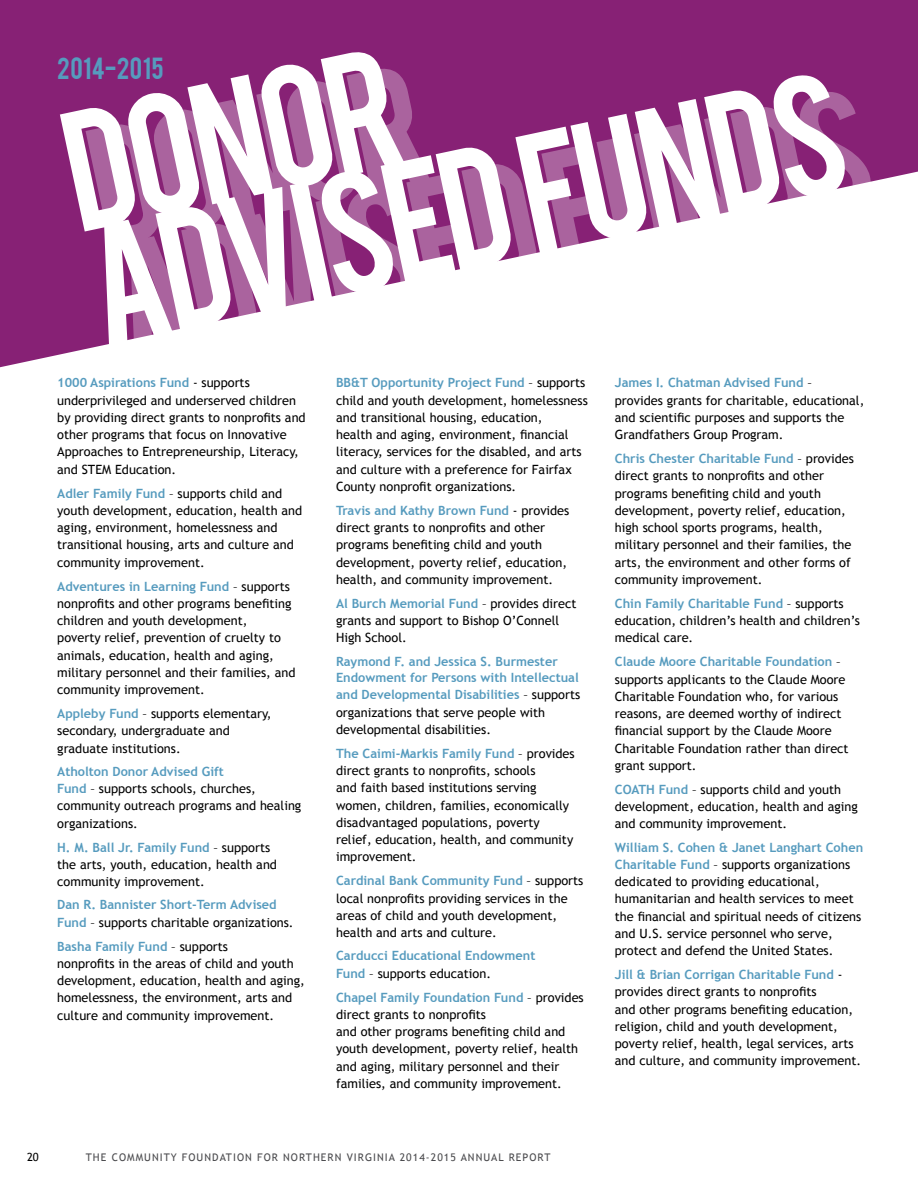
<style>
.page{position:relative;width:918px;height:1188px;background:#fff}
.page>*{position:absolute;margin:0;border:0;box-sizing:border-box;transform-origin:0 0}
.t1{font:134.25px/117px "Bebas";color:#fff}
.t2{font:24px "Bebas";letter-spacing:.015em;color:#569bbe}
.t3{font:12.75px/17.2px "Trebuchet MS";color:#000}
.t4{font:700 12.75px/17.1px "Trebuchet MS";color:#569bbe}
.t5{font:11.25px "Trebuchet MS";color:#000}
.t6{font:10.5px "Trebuchet MS";letter-spacing:.1em;color:#4a4a4d}
.s1{font-weight:700;color:#569bbe}
.s2{font-weight:400;color:#000}
</style>
<div class="page">
<svg style="left:0;top:0;width:918px;height:367px;background:#953b85"></svg>
<svg style="left:130px;top:91px;width:742px;height:271px"></svg>
<svg style="left:86px;top:68px;width:344px;height:180px;background:#984189"></svg>
<h1 class="t1" style="left:52px;top:108px;width:771px;rotate:-12deg">DONOR<br>ADVISED FUNDS</h1>
<h2 class="t2" style="left:57px;top:51px;width:108px">2014-2015</h2>
<p class="t3" style="left:57px;top:374px;width:250px"><span class="s1">1000 Aspirations Fund</span> - supports underprivileged and underserved children by providing direct grants to nonprofits and other programs that focus on Innovative Approaches to Entrepreneurship, Literacy, and STEM Education.</p>
<p class="t3" style="left:57px;top:485px;width:246px"><span class="s1">Adler Family Fund</span> – supports child and youth development, education, health and aging, environment, homelessness and transitional housing, arts and culture and community improvement.</p>
<p class="t3" style="left:57px;top:578px;width:240px"><span class="s1">Adventures in Learning Fund</span> – supports nonprofits and other programs benefiting children and youth development,<br>poverty relief, prevention of cruelty to animals, education, health and aging, military personnel and their families, and community improvement.</p>
<p class="t3" style="left:57px;top:705px;width:216px"><span class="s1">Appleby Fund</span> – supports elementary, secondary, undergraduate and graduate institutions.</p>
<p class="t3" style="left:57px;top:763px;width:246px"><span class="s1">Atholton Donor Advised Gift<br>Fund</span> – supports schools, churches, community outreach programs and healing organizations.</p>
<p class="t3" style="left:57px;top:839px;width:221px"><span class="s1">H. M. Ball Jr. Family Fund</span> – supports the arts, youth, education, health and community improvement.</p>
<p class="t4" style="left:57px;top:896px;width:238px">Dan R. Bannister Short-Term Advised<br>Fund <span class="s2">– supports charitable organizations.</span></p>
<p class="t3" style="left:57px;top:938px;width:249px"><span class="s1">Basha Family Fund</span> – supports<br>nonprofits in the areas of child and youth development, education, health and aging, homelessness, the environment, arts and culture and community improvement.</p>
<p class="t3" style="left:336px;top:374px;width:253px"><span class="s1">BB&amp;T Opportunity Project Fund</span> – supports child and youth development, homelessness and transitional housing, education,<br>health and aging, environment, financial literacy, services for the disabled, and arts and culture with a preference for Fairfax County nonprofit organizations.</p>
<p class="t3" style="left:336px;top:502px;width:235px"><span class="s1">Travis and Kathy Brown Fund</span> - provides direct grants to nonprofits and other programs benefiting child and youth development, poverty relief, education, health, and community improvement.</p>
<p class="t3" style="left:336px;top:595px;width:242px"><span class="s1">Al Burch Memorial Fund</span> – provides direct grants and support to Bishop O’Connell<br>High School.</p>
<p class="t4" style="left:336px;top:653px;width:246px">Raymond F. and Jessica S. Burmester Endowment for Persons with Intellectual and Developmental Disabilities <span class="s2">– supports organizations that serve people with developmental disabilities.</span></p>
<p class="t3" style="left:336px;top:745px;width:240px"><span class="s1">The Caimi-Markis Family Fund</span> – provides direct grants to nonprofits, schools<br>and faith based institutions serving women, children, families, economically disadvantaged populations, poverty relief, education, health, and community improvement.</p>
<p class="t3" style="left:336px;top:872px;width:249px"><span class="s1">Cardinal Bank Community Fund</span> – supports local nonprofits providing services in the areas of child and youth development, health and arts and culture.</p>
<p class="t4" style="left:336px;top:947px;width:201px">Carducci Educational Endowment<br>Fund <span class="s2">– supports education.</span></p>
<p class="t3" style="left:336px;top:989px;width:249px"><span class="s1">Chapel Family Foundation Fund</span> – provides direct grants to nonprofits<br>and other programs benefiting child and youth development, poverty relief, health and aging, military personnel and their families, and community improvement.</p>
<p class="t5" style="left:27px;top:1150px;width:13px">20</p>
<p class="t6" style="left:86px;top:1151px;width:466px">THE COMMUNITY FOUNDATION FOR NORTHERN VIRGINIA 2014-2015 ANNUAL REPORT</p>
<p class="t3" style="left:615px;top:374px;width:251px"><span class="s1">James I. Chatman Advised Fund</span> –<br>provides grants for charitable, educational, and scientific purposes and supports the Grandfathers Group Program.</p>
<p class="t3" style="left:615px;top:450px;width:241px"><span class="s1">Chris Chester Charitable Fund</span> – provides direct grants to nonprofits and other programs benefiting child and youth development, poverty relief, education, high school sports programs, health, military personnel and their families, the arts, the environment and other forms of community improvement.</p>
<p class="t3" style="left:615px;top:595px;width:246px"><span class="s1">Chin Family Charitable Fund</span> – supports education, children’s health and children’s medical care.</p>
<p class="t3" style="left:615px;top:653px;width:235px"><span class="s1">Claude Moore Charitable Foundation</span> – supports applicants to the Claude Moore Charitable Foundation who, for various reasons, are deemed worthy of indirect financial support by the Claude Moore Charitable Foundation rather than direct grant support.</p>
<p class="t3" style="left:615px;top:781px;width:244px"><span class="s1">COATH Fund</span> – supports child and youth development, education, health and aging and community improvement.</p>
<p class="t3" style="left:615px;top:839px;width:250px"><span class="s1">William S. Cohen &amp; Janet Langhart Cohen Charitable Fund</span> – supports organizations dedicated to providing educational, humanitarian and health services to meet the financial and spiritual needs of citizens and U.S. service personnel who serve, protect and defend the United States.</p>
<p class="t3" style="left:615px;top:966px;width:248px"><span class="s1">Jill &amp; Brian Corrigan Charitable Fund</span> - provides direct grants to nonprofits<br>and other programs benefiting education, religion, child and youth development, poverty relief, health, legal services, arts and culture, and community improvement.</p>
</div>
